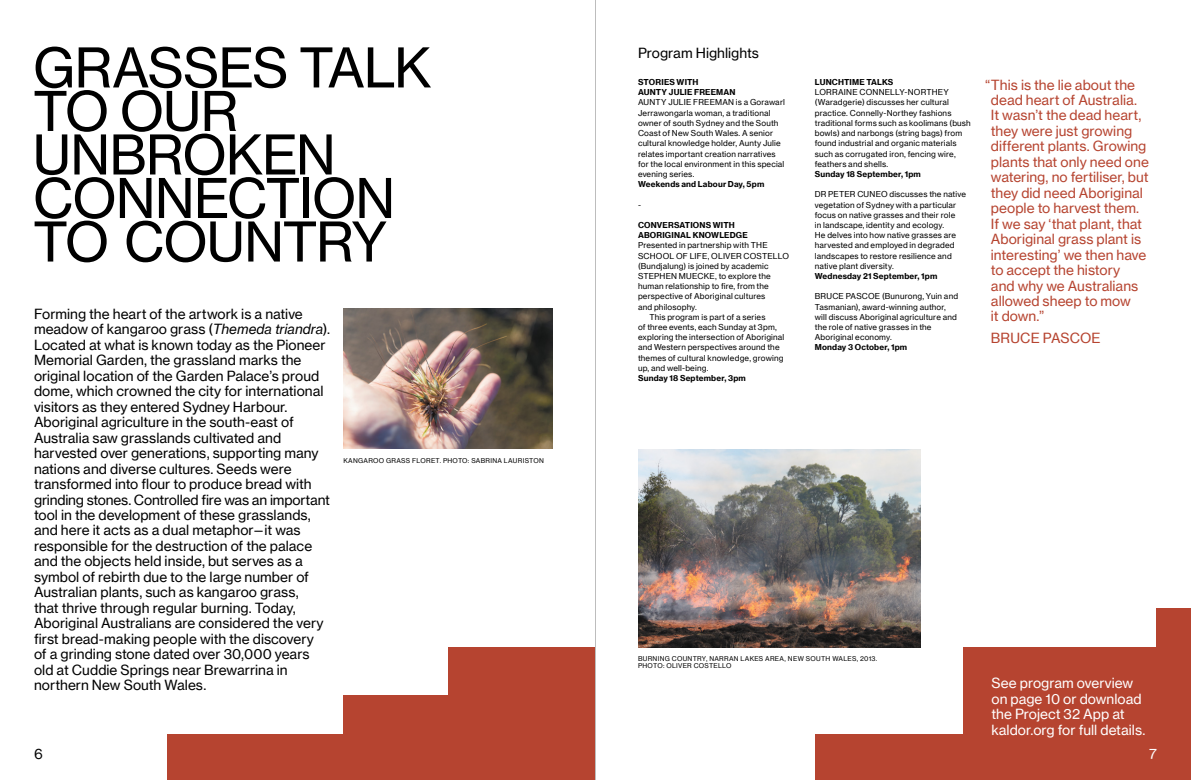
<style>
.page{position:relative;width:1191px;height:780px;background:#fff}
.page>*{position:absolute;margin:0;border:0;box-sizing:border-box;transform-origin:0 0}
.t1{font:53.8px/43.5px "N Haas Grotesk TXW02 55 Rg";letter-spacing:-.02em;color:#000}
.t2{font:14px "N Haas Grotesk TXW02 55 Rg";color:#000}
.t3{font:14px "N Haas Grotesk TXW02 55 Rg";color:#fff}
.t4{font:13.7px/15.5px "N Haas Grotesk TXW02 55 Rg";color:#000}
.t5{font:13.7px/15.5px "N Haas Grotesk TXW02 55 Rg";color:#b64430}
.t6{font:13.7px/15.5px "N Haas Grotesk TXW02 55 Rg";color:#fff}
.t7{font:8px/10.2px "N Haas Grotesk TXW02 55 Rg";letter-spacing:.02em;color:#000}
.t8{font:8px/10.2px "N Haas Grotesk TXW02 75 Bd";letter-spacing:.02em;color:#000}
.t9{font:6.5px/7px "N Haas Grotesk TXW02 55 Rg";letter-spacing:.04em;color:#000}
.s1{font-family:"N Haas Grotesk TXW02 56 It"}
</style>
<div class="page">
<div style="left:167px;top:734px;width:221px;height:46px;background:#b64430"></div>
<div style="left:814px;top:734px;width:166px;height:46px;background:#b64430"></div>
<div style="left:343px;top:695px;width:166px;height:85px;background:#b64430"></div>
<div style="left:448px;top:647px;width:147px;height:133px;background:#b64430"></div>
<div style="left:963px;top:647px;width:228px;height:133px;background:#b64430"></div>
<div style="left:1157px;top:608px;width:34px;height:126px;background:#b64430"></div>
<img style="left:343px;top:308px;width:210px;height:141px">
<img style="left:638px;top:449px;width:283px;height:198px">
<hr style="left:595px;top:0;width:1px;height:780px;background:#bdbdbd">
<h1 class="t1" style="left:33px;top:46px;width:399px">GRASSES TALK<br>TO OUR<br>UNBROKEN<br>CONNECTION<br>TO COUNTRY</h1>
<p class="t4" style="left:34px;top:306px;width:298px">Forming the heart of the artwork is a native meadow of kangaroo grass (<span class="s1">Themeda triandra</span>).<br>Located at what is known today as the Pioneer Memorial Garden, the grassland marks the original location of the Garden Palace’s proud dome, which crowned the city for international visitors as they entered Sydney Harbour.<br>Aboriginal agriculture in the south-east of Australia saw grasslands cultivated and harvested over generations, supporting many nations and diverse cultures. Seeds were transformed into flour to produce bread with grinding stones. Controlled fire was an important tool in the development of these grasslands, and here it acts as a dual metaphor—it was responsible for the destruction of the palace and the objects held inside, but serves as a symbol of rebirth due to the large number of Australian plants, such as kangaroo grass,<br>that thrive through regular burning. Today, Aboriginal Australians are considered the very first bread-making people with the discovery of a grinding stone dated over 30,000 years old at Cuddie Springs near Brewarrina in northern New South Wales.</p>
<p class="t9" style="left:343px;top:457px;width:202px">KANGAROO GRASS FLORET. PHOTO: SABRINA LAURISTON</p>
<h3 class="t4" style="left:638px;top:45px;width:122px">Program Highlights</h3>
<p class="t8" style="left:638px;top:77px;width:99px">STORIES WITH<br>AUNTY JULIE FREEMAN</p>
<p class="t7" style="left:638px;top:97px;width:148px">AUNTY JULIE FREEMAN is a Gorawarl Jerrawongarla woman, a traditional owner of south Sydney and the South Coast of New South Wales. A senior cultural knowledge holder, Aunty Julie relates important creation narratives for the local environment in this special evening series.</p>
<p class="t8" style="left:638px;top:179px;width:128px">Weekends and Labour Day, 5pm</p>
<p class="t7" style="left:638px;top:199px;width:4px">-</p>
<p class="t8" style="left:638px;top:220px;width:111px">CONVERSATIONS WITH<br>ABORIGINAL KNOWLEDGE</p>
<p class="t7" style="left:638px;top:240px;width:131px">Presented in partnership with THE</p>
<p class="t7" style="left:638px;top:250px;width:153px">SCHOOL OF LIFE, OLIVER COSTELLO</p>
<p class="t7" style="left:638px;top:261px;width:132px">(Bundjalung) is joined by academic</p>
<p class="t7" style="left:638px;top:271px;width:134px">STEPHEN MUECKE, to explore the</p>
<p class="t7" style="left:638px;top:281px;width:132px">human relationship to fire, from the</p>
<p class="t7" style="left:638px;top:291px;width:129px">perspective of Aboriginal cultures</p>
<p class="t7" style="left:638px;top:301px;width:60px">and philosophy.</p>
<p class="t7" style="left:649px;top:312px;width:118px">This program is part of a series</p>
<p class="t7" style="left:638px;top:322px;width:140px">of three events, each Sunday at 3pm,</p>
<p class="t7" style="left:638px;top:332px;width:148px">exploring the intersection of Aboriginal</p>
<p class="t7" style="left:638px;top:342px;width:143px">and Western perspectives around the</p>
<p class="t7" style="left:638px;top:352px;width:147px">themes of cultural knowledge, growing</p>
<p class="t7" style="left:638px;top:363px;width:72px">up, and well-being.</p>
<p class="t8" style="left:638px;top:373px;width:109px">Sunday 18 September, 3pm</p>
<p class="t8" style="left:814px;top:77px;width:80px">LUNCHTIME TALKS</p>
<p class="t7" style="left:814px;top:87px;width:158px">LORRAINE CONNELLY-NORTHEY (Waradgerie) discusses her cultural practice. Connelly-Northey fashions traditional forms such as koolimans (bush bowls) and narbongs (string bags) from found industrial and organic materials such as corrugated iron, fencing wire, feathers and shells.</p>
<p class="t8" style="left:814px;top:169px;width:108px">Sunday 18 September, 1pm</p>
<p class="t7" style="left:814px;top:189px;width:153px">DR PETER CUNEO discusses the native vegetation of Sydney with a particular focus on native grasses and their role<br>in landscape, identity and ecology.<br>He delves into how native grasses are harvested and employed in degraded landscapes to restore resilience and native plant diversity.</p>
<p class="t8" style="left:814px;top:271px;width:124px">Wednesday 21 September, 1pm</p>
<p class="t7" style="left:814px;top:291px;width:145px">BRUCE PASCOE (Bunurong, Yuin and<br>Tasmanian), award-winning author, will discuss Aboriginal agriculture and the role of native grasses in the<br>Aboriginal economy.</p>
<p class="t8" style="left:814px;top:342px;width:94px">Monday 3 October, 1pm</p>
<p class="t5" style="left:991px;top:77px;width:159px;text-indent:-6px">“This is the lie about the dead heart of Australia.<br>It wasn’t the dead heart, they were just growing different plants. Growing plants that only need one watering, no fertiliser, but they did need Aboriginal people to harvest them.<br>If we say ‘that plant, that<br>Aboriginal grass plant is interesting’ we then have to accept the history<br>and why we Australians allowed sheep to mow<br>it down.”</p>
<h3 class="t5" style="left:991px;top:330px;width:111px">BRUCE PASCOE</h3>
<p class="t9" style="left:638px;top:654px;width:241px">BURNING COUNTRY, NARRAN LAKES AREA, NEW SOUTH WALES, 2013.<br>PHOTO: OLIVER COSTELLO</p>
<h3 class="t6" style="left:991px;top:675px;width:155px">See program overview on page 10 or download the Project 32 App at kaldor.org for full details.</h3>
<h2 class="t2" style="left:34px;top:745px;width:10px">6</h2>
<h2 class="t3" style="left:1149px;top:745px;width:9px">7</h2>
</div>
